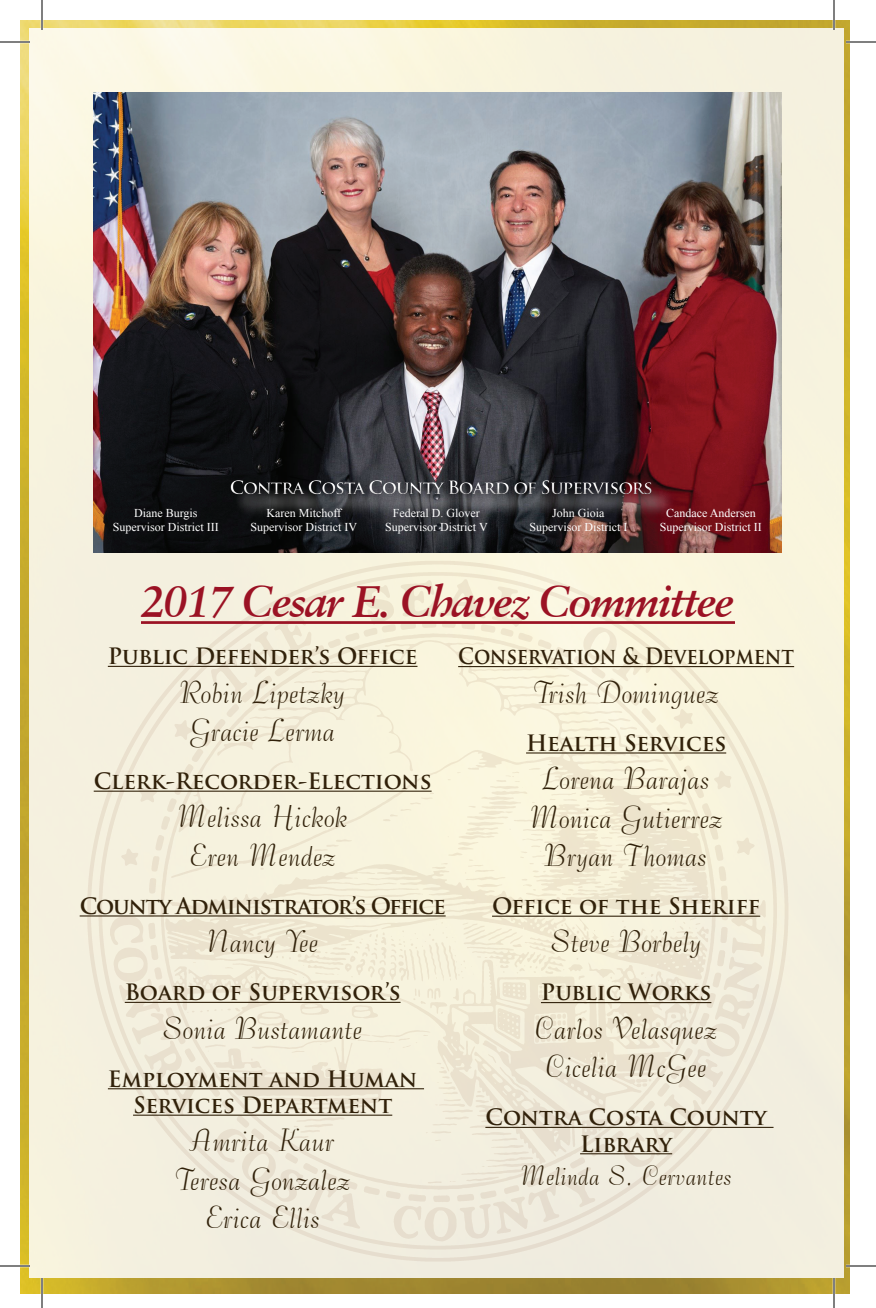
<style>
.page{position:relative;width:876px;height:1308px;background:#fff}
.page>*{position:absolute;margin:0;border:0;box-sizing:border-box;transform-origin:0 0}
.t1{font:italic 700 44px "Classical Garamond BT";letter-spacing:-.04em;color:#9b1224}
.t2{font:32px/38.4px "Bernhard Tango BT";color:#31210a;text-align:center}
.t3{font:28px "Bernhard Tango BT";color:#31210a}
.t4{font:700 22px/26.4px "Trajan Pro";letter-spacing:-.01em;color:#31210a;text-align:center}
.t5{font:700 22px "Trajan Pro";letter-spacing:-.05em;color:#31210a}
.t6{font:700 22px "Trajan Pro";letter-spacing:-.01em;color:#31210a;scale:.9 1}
.t7{font:700 18px "Trajan Pro";letter-spacing:-.05em;color:#fff}
.t8{font:12px/14.4px "Times New Roman";color:#fff;text-align:center}
</style>
<div class="page">
<img style="left:20px;top:20px;width:830px;height:1273px">
<div style="left:30px;top:28px;width:814px;height:1249px;background:#f6f2df"></div>
<img style="left:93px;top:93px;width:689px;height:453px">
<img style="left:79px;top:546px;width:716px;height:716px">
<hr style="left:141px;top:621px;width:594px;height:3px;background:#9b1224">
<div style="left:234px;top:483px;width:442px;height:35px;background:#fff;opacity:.75"></div>
<div style="left:220px;top:474px;width:446px;height:28px;background:#231f20;opacity:.75"></div>
<hr style="left:458px;top:666px;width:336px;height:1px;background:#31210a">
<hr style="left:526px;top:752px;width:200px;height:2px;background:#31210a">
<hr style="left:492px;top:916px;width:268px;height:1px;background:#31210a">
<hr style="left:541px;top:1002px;width:170px;height:1px;background:#31210a">
<hr style="left:485px;top:1127px;width:289px;height:1px;background:#31210a">
<hr style="left:580px;top:1153px;width:92px;height:1px;background:#31210a">
<hr style="left:108px;top:666px;width:310px;height:1px;background:#31210a">
<hr style="left:94px;top:791px;width:338px;height:1px;background:#31210a">
<hr style="left:80px;top:915px;width:366px;height:2px;background:#31210a">
<hr style="left:125px;top:1002px;width:276px;height:1px;background:#31210a">
<hr style="left:108px;top:1088px;width:316px;height:1px;background:#31210a">
<hr style="left:133px;top:1115px;width:259px;height:1px;background:#31210a">
<hr style="left:0;top:41px;width:30px;height:2px;background:#fff">
<hr style="left:846px;top:41px;width:30px;height:2px;background:#fff">
<hr style="left:0;top:1265px;width:30px;height:2px;background:#fff">
<hr style="left:846px;top:1265px;width:30px;height:2px;background:#fff">
<hr style="left:41px;top:0;width:2px;height:30px;background:#fff">
<hr style="left:41px;top:1278px;width:2px;height:30px;background:#fff">
<hr style="left:833px;top:0;width:2px;height:30px;background:#fff">
<hr style="left:833px;top:1278px;width:2px;height:30px;background:#fff">
<hr style="left:0;top:42px;width:30px;height:1px;background:#000">
<hr style="left:846px;top:42px;width:30px;height:1px;background:#000">
<hr style="left:0;top:1266px;width:30px;height:1px;background:#000">
<hr style="left:846px;top:1266px;width:30px;height:1px;background:#000">
<hr style="left:42px;top:0;width:1px;height:30px;background:#000">
<hr style="left:42px;top:1278px;width:1px;height:30px;background:#000">
<hr style="left:834px;top:0;width:1px;height:30px;background:#000">
<hr style="left:834px;top:1278px;width:1px;height:30px;background:#000">
<p class="t7" style="left:230px;top:476px;width:425px">Contra Costa County Board of Supervisors</p>
<p class="t8" style="left:113px;top:505px;width:107px">Diane Burgis<br>Supervisor District III</p>
<p class="t8" style="left:251px;top:505px;width:108px">Karen Mitchoff<br>Supervisor District IV</p>
<p class="t8" style="left:385px;top:505px;width:104px">Federal D. Glover<br>Supervisor District V</p>
<p class="t8" style="left:529px;top:505px;width:99px">John Gioia<br>Supervisor District I</p>
<p class="t8" style="left:660px;top:505px;width:103px">Candace Andersen<br>Supervisor District II</p>
<h1 class="t1" style="left:141px;top:575px;width:596px">2017 Cesar E. Chavez Committee</h1>
<p class="t4" style="left:108px;top:643px;width:311px">Public Defender’s Office</p>
<p class="t2" style="left:180px;top:672px;width:167px">Robin Lipetzky<br>Gracie Lerma</p>
<p class="t4" style="left:94px;top:768px;width:339px">Clerk-Recorder-Elections</p>
<p class="t2" style="left:177px;top:797px;width:172px">Melissa Hickok<br>Eren Mendez</p>
<p class="t5" style="left:80px;top:892px;width:367px">County Administrator’s Office</p>
<p class="t2" style="left:207px;top:922px;width:114px">Nancy Yee</p>
<p class="t4" style="left:125px;top:979px;width:277px">Board of Supervisor’s</p>
<p class="t2" style="left:162px;top:1008px;width:202px">Sonia Bustamante</p>
<p class="t4" style="left:108px;top:1066px;width:311px">Employment and Human<br>Services Department</p>
<p class="t2" style="left:175px;top:1121px;width:177px">Amrita Kaur<br>Teresa Gonzalez<br>Erica Ellis</p>
<p class="t6" style="left:458px;top:643px;width:375px">Conservation &amp; Development</p>
<p class="t2" style="left:533px;top:672px;width:188px">Trish Dominguez</p>
<p class="t4" style="left:526px;top:730px;width:202px">Health Services</p>
<p class="t2" style="left:529px;top:759px;width:195px">Lorena Barajas<br>Monica Gutierrez<br>Bryan Thomas</p>
<p class="t4" style="left:492px;top:893px;width:270px">Office of the Sheriff</p>
<p class="t2" style="left:550px;top:922px;width:153px">Steve Borbely</p>
<p class="t4" style="left:541px;top:979px;width:172px">Public Works</p>
<p class="t2" style="left:535px;top:1008px;width:185px">Carlos Velasquez<br>Cicelia McGee</p>
<p class="t4" style="left:485px;top:1104px;width:283px">Contra Costa County<br>Library</p>
<p class="t3" style="left:520px;top:1159px;width:213px">Melinda S. Cervantes</p>
</div>
